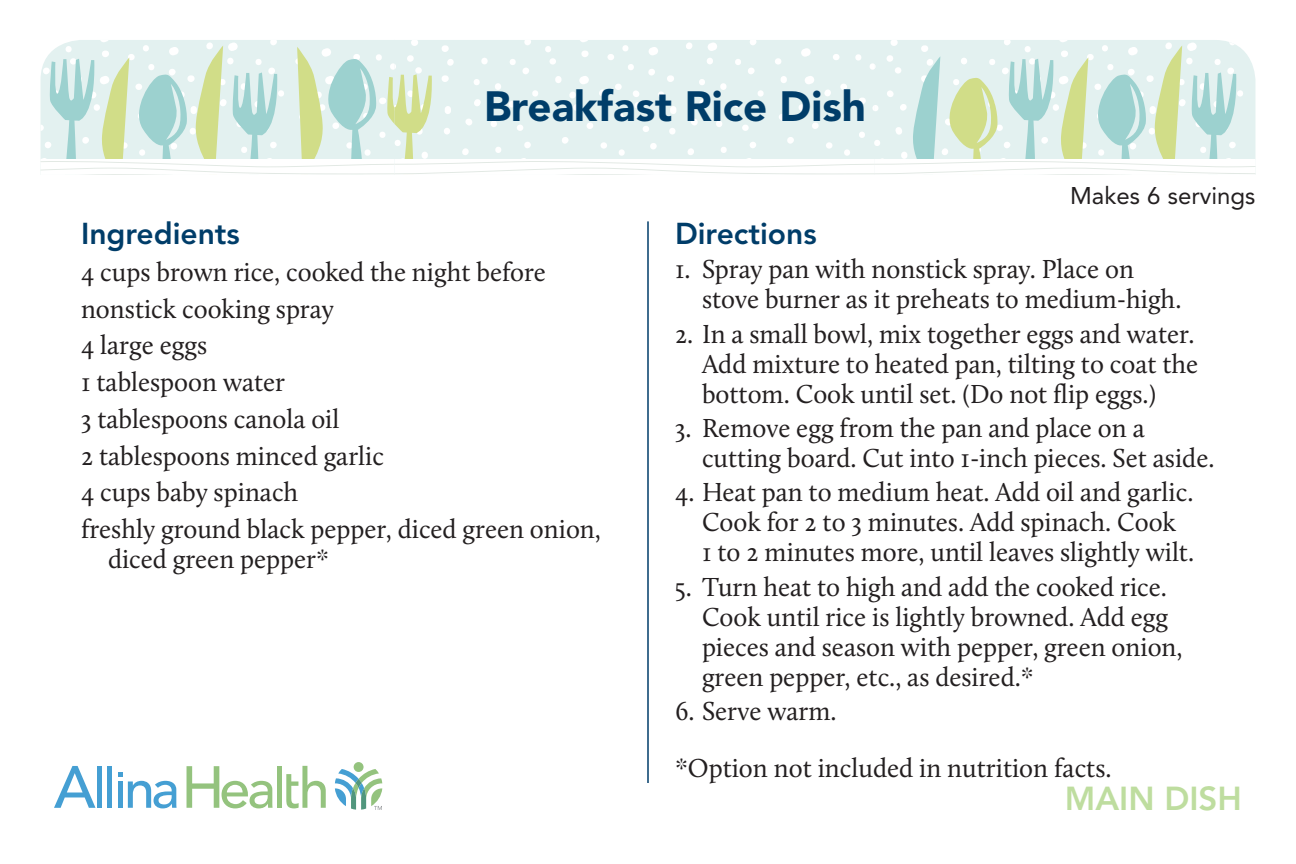
<style>
.page{position:relative;width:1296px;height:864px;background:#fff}
.page>*{position:absolute;margin:0;border:0;box-sizing:border-box;transform-origin:0 0}
.t1{font:900 42px "Avenir LT Std";color:#003d69}
.t2{font:800 33px "Avenir LT Std";color:#bedd9f}
.INGREDIENTS_HEADER{font:800 30px "Avenir LT Std";color:#003d69}
.Recipe_Ingredients-D{font:27px/30px "Calluna";color:#231f20}
.Body{font:24px "Avenir LT Std";color:#231f20}
</style>
<div class="page">
<svg style="left:60px;top:40px;width:334px;height:6px;background:#e4f1f0"></svg>
<div style="left:394px;top:40px;width:479px;height:6px;background:#e3f1f0"></div>
<svg style="left:873px;top:40px;width:364px;height:6px;background:#e5f2f1"></svg>
<svg style="left:40px;top:46px;width:1216px;height:129px"></svg>
<svg style="left:335px;top:769px;width:47px;height:41px"></svg>
<div style="left:354px;top:762px;width:10px;height:10px;background:#94c37e;border-radius:50%"></div>
<div style="left:97px;top:766px;width:5px;height:42px;background:#459fd3"></div>
<div style="left:107px;top:766px;width:5px;height:42px;background:#459fd3"></div>
<div style="left:277px;top:766px;width:5px;height:42px;background:#94c37e"></div>
<svg style="left:286px;top:766px;width:40px;height:42px"></svg>
<svg style="left:118px;top:772px;width:59px;height:36px"></svg>
<svg style="left:54px;top:766px;width:42px;height:42px"></svg>
<svg style="left:187px;top:766px;width:86px;height:42px"></svg>
<hr style="left:647px;top:221px;width:2px;height:562px;background:#003d69">
<p class="t1" style="left:484px;top:81px;width:383px">Breakfast Rice Dish</p>
<p class="Body" style="left:1070px;top:182px;width:187px">Makes 6 servings</p>
<p class="INGREDIENTS_HEADER" style="left:81px;top:216px;width:160px">Ingredients</p>
<p class="Recipe_Ingredients-D" style="left:81px;top:257px;width:466px">4 cups brown rice, cooked the night before</p>
<p class="Recipe_Ingredients-D" style="left:81px;top:293px;width:254px">nonstick cooking spray</p>
<p class="Recipe_Ingredients-D" style="left:81px;top:330px;width:128px">4 large eggs</p>
<p class="Recipe_Ingredients-D" style="left:81px;top:367px;width:206px">1 tablespoon water</p>
<p class="Recipe_Ingredients-D" style="left:81px;top:404px;width:260px">3 tablespoons canola oil</p>
<p class="Recipe_Ingredients-D" style="left:81px;top:440px;width:304px">2 tablespoons minced garlic</p>
<p class="Recipe_Ingredients-D" style="left:81px;top:477px;width:219px">4 cups baby spinach</p>
<p class="Recipe_Ingredients-D" style="left:108px;top:514px;width:495px;text-indent:-27px">freshly ground black pepper, diced green onion, diced green pepper*</p>
<p class="INGREDIENTS_HEADER" style="left:675px;top:216px;width:143px">Directions</p>
<p class="Recipe_Ingredients-D" style="left:702px;top:254px;width:481px;text-indent:-27px">1. Spray pan with nonstick spray. Place on stove burner as it preheats to medium-high.</p>
<p class="Recipe_Ingredients-D" style="left:702px;top:318px;width:498px;text-indent:-27px">2. In a small bowl, mix together eggs and water.<br>Add mixture to heated pan, tilting to coat the bottom. Cook until set. (Do not flip eggs.)</p>
<p class="Recipe_Ingredients-D" style="left:702px;top:413px;width:514px;text-indent:-27px">3. Remove egg from the pan and place on a cutting board. Cut into 1-inch pieces. Set aside.</p>
<p class="Recipe_Ingredients-D" style="left:702px;top:477px;width:494px;text-indent:-27px">4. Heat pan to medium heat. Add oil and garlic.<br>Cook for 2 to 3 minutes. Add spinach. Cook<br>1 to 2 minutes more, until leaves slightly wilt.</p>
<p class="Recipe_Ingredients-D" style="left:702px;top:571px;width:482px;text-indent:-27px">5. Turn heat to high and add the cooked rice.<br>Cook until rice is lightly browned. Add egg pieces and season with pepper, green onion, green pepper, etc., as desired.*</p>
<p class="Recipe_Ingredients-D" style="left:675px;top:696px;width:163px">6. Serve warm.</p>
<p class="Recipe_Ingredients-D" style="left:675px;top:753px;width:438px">*Option not included in nutrition facts.</p>
<p class="t2" style="left:1065px;top:779px;width:179px">MAIN DISH</p>
</div>
